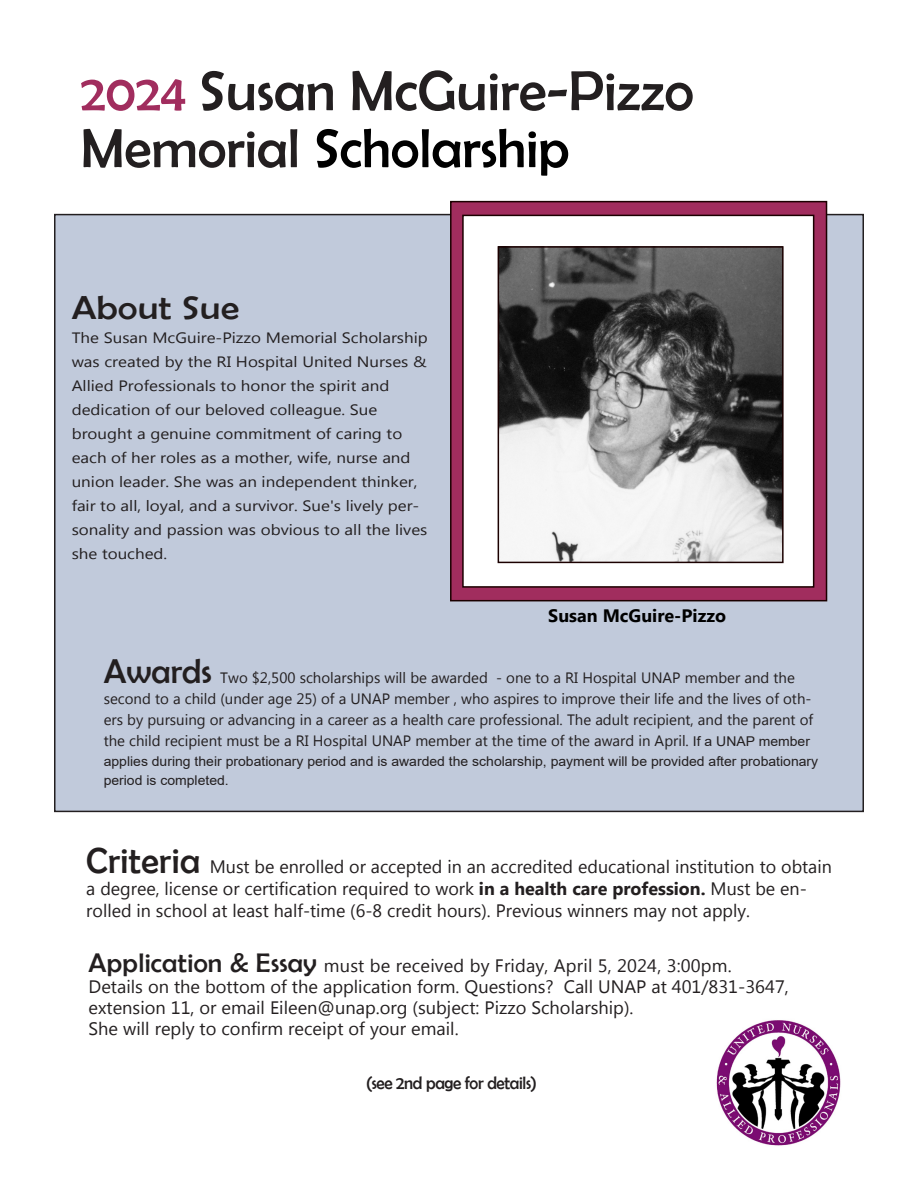
<style>
.page{position:relative;width:918px;height:1188px;background:#fff}
.page>*{position:absolute;margin:0;border:0;box-sizing:border-box;transform-origin:0 0}
.t1{font:57px "Berlin Sans FB";color:#231f20}
.t2{font:55.5px "Berlin Sans FB";color:#000}
.t3{font:34.5px "Berlin Sans FB";color:#231f20}
.t4{font:33.3px "Berlin Sans FB";letter-spacing:.01em;color:#231f20;scale:1.13 1}
.t5{font:18px/22px "Microsoft Tai Le";color:#231f20}
.t6{font:18px "Berlin Sans FB";letter-spacing:-.02em;color:#231f20;scale:.95 1}
.t7{font:700 18px "Microsoft Tai Le";color:#000}
.t8{font:15px/24px "Microsoft Tai Le";color:#231f20;scale:1.13 1}
.t9{font:15px/21px "Microsoft Tai Le";color:#231f20}
.t10{font:13.5px/19.6px "Arial";color:#231f20;scale:1.04 1}
.s1{font-size:51px;color:#a12d5e}
.s2{color:#231f20}
.s3{font-family:"Arial";font-size:13.5px}
.s4{font-family:"Berlin Sans FB";font-size:36.3px}
.s5{font-weight:700}
.s6{font-family:"Berlin Sans FB";font-size:27px}
</style>
<div class="page">
<div style="left:55px;top:215px;width:808px;height:596px;background:#c1cadb"></div>
<img style="left:716px;top:1020px;width:125px;height:126px">
<div style="left:450px;top:201px;width:377px;height:400px;background:#a12d5e;border:2px solid #1b0000"></div>
<div style="left:462px;top:215px;width:352px;height:373px;background:#fff;border:2px solid #1b0000"></div>
<img style="left:501px;top:249px;width:280px;height:311px">
<div style="left:498px;top:246px;width:286px;height:317px;border:2px solid #1b0000"></div>
<p class="t1" style="left:81px;top:59px;width:615px"><span class="s1">2024</span> Susan McGuire-Pizzo</p>
<p class="t2" style="left:81px;top:117px;width:490px"><span class="s2">Memorial</span> Scholarship</p>
<p class="t4" style="left:72px;top:289px;width:150px">About Sue</p>
<p class="t8" style="left:72px;top:327px;width:317px">The Susan McGuire-Pizzo Memorial Scholarship was created by the RI Hospital United Nurses &amp; Allied Professionals to honor the spirit and dedication of our beloved colleague. Sue brought a genuine commitment of caring to each of her roles as a mother, wife, nurse and union leader. She was an independent thinker, fair to all, loyal, and a survivor. Sue's lively per&shy;sonality and passion was obvious to all the lives she touched.</p>
<p class="t7" style="left:548px;top:605px;width:179px">Susan McGuire-Pizzo</p>
<p class="t3" style="left:104px;top:652px;width:109px">Awards</p>
<p class="t9" style="left:104px;top:668px;width:711px;text-indent:117px">Two $2,500 scholarships will be awarded - one to a RI Hospital UNAP member and the second to a child (under age 25) of a UNAP member , who aspires to improve their life and the lives of oth&shy;ers by pursuing or advancing in a career as a health care professional. The adult recipient, and the parent of the child recipient must be a RI Hospital UNAP member at the time of the award in April. <span class="s3">If a UNAP member</span></p>
<p class="t10" style="left:104px;top:751px;width:689px">applies during their probationary period and is awarded the scholarship, payment will be provided after probationary period is completed.</p>
<p class="t5" style="left:86px;top:856px;width:747px"><span class="s4">Criteria</span> Must be enrolled or accepted in an accredited educational institution to obtain a degree, license or certification required to work <span class="s5">in a health care profession.</span> Must be en&shy;rolled in school at least half-time (6-8 credit hours). Previous winners may not apply.</p>
<p class="t5" style="left:89px;top:956px;width:645px"><span class="s6">Application &amp; Essay</span> must be received by Friday, April 5, 2024, 3:00pm.</p>
<p class="t5" style="left:89px;top:978px;width:702px;line-height:21px">Details on the bottom of the application form. Questions? Call UNAP at 401/831-3647, extension 11, or email Eileen@unap.org (subject: Pizzo Scholarship).<br>She will reply to confirm receipt of your email.</p>
<p class="t6" style="left:366px;top:1073px;width:181px">(see 2nd page for details)</p>
</div>
